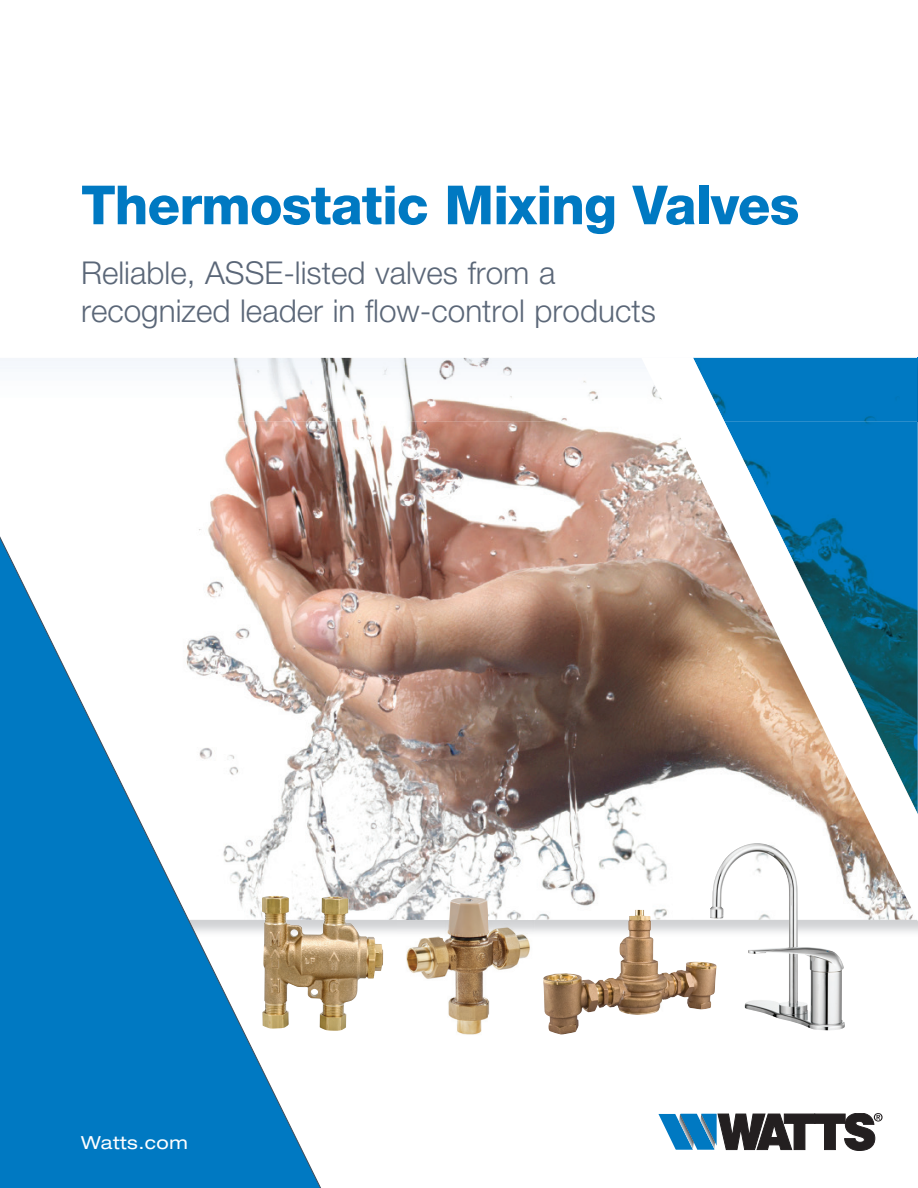
<style>
.page{position:relative;width:918px;height:1188px;background:#fff}
.page>*{position:absolute;margin:0;border:0;box-sizing:border-box;transform-origin:0 0}
.t1{font:800 54px "Helvetica Neue LT Std";letter-spacing:-.015em;color:#0079c2}
.t2{font:300 31.5px/37.8px "Helvetica Neue LT Std";color:#5b6778}
.t3{font:expanded 18px "Helvetica Neue LT Std";letter-spacing:.025em;color:#fff}
</style>
<div class="page">
<img style="left:0;top:358px;width:641px;height:562px">
<svg style="left:0;top:510px;width:328px;height:678px"></svg>
<svg style="left:658px;top:1113px;width:225px;height:38px"></svg>
<img style="left:262px;top:896px;width:84px;height:135px">
<img style="left:398px;top:894px;width:136px;height:141px">
<img style="left:543px;top:910px;width:167px;height:125px">
<img style="left:710px;top:922px;width:135px;height:108px">
<svg style="left:641px;top:358px;width:277px;height:564px"></svg>
<h1 class="t1" style="left:81px;top:173px;width:720px">Thermostatic Mixing Valves</h1>
<p class="t2" style="left:81px;top:253px;width:576px">Reliable, ASSE-listed valves from a recognized leader in flow-control products</p>
<p class="t3" style="left:81px;top:1132px;width:108px">Watts.com</p>
</div>
